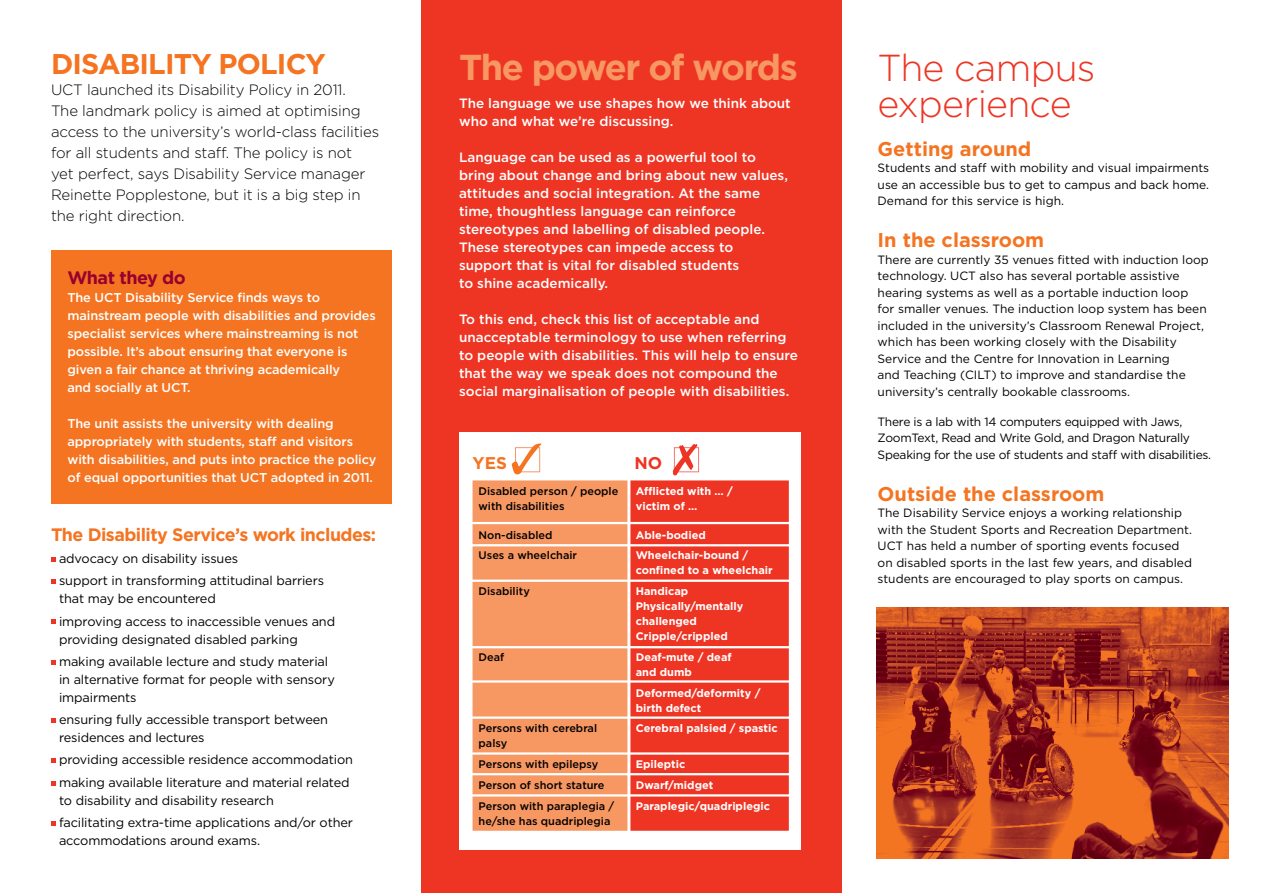
<style>
.page{position:relative;width:1263px;height:893px;background:#fff}
.page>*{position:absolute;margin:0;border:0;box-sizing:border-box;transform-origin:0 0}
.t1{font:300 37.5px/36px "Gotham";letter-spacing:-.02em;color:#ee3524}
.t2{font:700 36px "Gotham";letter-spacing:-.055em;color:#f79762}
.t3{font:700 28.5px "Gotham";letter-spacing:-.03em;color:#f47421}
.t4{font:700 19.95px "Gotham";color:#f47421}
.t5{font:700 18px "Gotham";letter-spacing:-.03em;color:#f47421}
.t6{font:700 18px "Gotham";color:#98002e}
.t7{font:700 16.95px "Gotham";color:#f47421}
.t8{font:700 16.95px "Gotham";color:#ee3524}
.t9{font:300 15px/21px "Gotham";letter-spacing:-.01em;color:#000}
.t10{font:500 13.5px/18px "Gotham";color:#fff}
.t11{font:12.75px/22.2px "Gotham";letter-spacing:-.01em;color:#000}
.t12{font:500 12.75px/18px "Gotham";letter-spacing:-.01em;color:#fff}
.t13{font:12px/16.5px "Gotham";color:#000}
.t14{font:12px/16.5px "Gotham";letter-spacing:-.02em;color:#000}
.t15{font:700 10.95px/15px "Gotham";color:#fff}
.t16{font:500 10.95px/15px "Gotham";color:#000}
</style>
<div class="page">
<div style="left:421px;top:0;width:421px;height:893px;background:#ee3524"></div>
<img style="left:876px;top:608px;width:352px;height:251px">
<div style="left:459px;top:432px;width:342px;height:418px;background:#fff"></div>
<div style="left:51px;top:251px;width:341px;height:253px;background:#f47421"></div>
<div style="left:472px;top:480px;width:155px;height:42px;background:#f79762"></div>
<div style="left:630px;top:480px;width:159px;height:351px;background:#ee3524"></div>
<div style="left:472px;top:524px;width:155px;height:307px;background:#f79762"></div>
<div style="left:630px;top:648px;width:159px;height:146px;background:#ee3524"></div>
<svg style="left:51px;top:557px;width:4px;height:5px"></svg>
<svg style="left:51px;top:579px;width:4px;height:5px"></svg>
<svg style="left:51px;top:620px;width:4px;height:4px"></svg>
<svg style="left:51px;top:660px;width:4px;height:4px"></svg>
<svg style="left:51px;top:718px;width:4px;height:5px"></svg>
<svg style="left:51px;top:758px;width:4px;height:5px"></svg>
<svg style="left:51px;top:781px;width:4px;height:4px"></svg>
<svg style="left:51px;top:821px;width:4px;height:4px"></svg>
<div style="left:674px;top:447px;width:25px;height:25px;border:1px solid #f3776f"></div>
<svg style="left:512px;top:443px;width:29px;height:31px"></svg>
<svg style="left:673px;top:444px;width:24px;height:31px"></svg>
<hr style="left:468px;top:522px;width:329px;height:2px;background:#fff">
<hr style="left:470px;top:580px;width:328px;height:2px;background:#fff">
<hr style="left:468px;top:544px;width:329px;height:2px;background:#fff">
<hr style="left:470px;top:646px;width:328px;height:2px;background:#fff">
<hr style="left:470px;top:680px;width:329px;height:3px;background:#fff">
<hr style="left:468px;top:716px;width:329px;height:3px;background:#fff">
<hr style="left:469px;top:752px;width:328px;height:3px;background:#fff">
<hr style="left:468px;top:773px;width:329px;height:2px;background:#fff">
<hr style="left:468px;top:794px;width:329px;height:3px;background:#fff">
<h3 class="t3" style="left:51px;top:45px;width:276px">Disability Policy</h3>
<p class="t9" style="left:51px;top:79px;width:330px">UCT launched its Disability Policy in 2011.<br>The landmark policy is aimed at optimising access to the university’s world-class facilities for all students and staff. The policy is not<br>yet perfect, says Disability Service manager Reinette Popplestone, but it is a big step in the right direction.</p>
<h3 class="t6" style="left:68px;top:266px;width:120px">What they do</h3>
<p class="t12" style="left:68px;top:289px;width:310px">The UCT Disability Service finds ways to mainstream people with disabilities and provides specialist services where mainstreaming is not possible. It’s about ensuring that everyone is given a fair chance at thriving academically<br>and socially at UCT.</p>
<p class="t12" style="left:68px;top:415px;width:310px">The unit assists the university with dealing appropriately with students, staff and visitors with disabilities, and puts into practice the policy of equal opportunities that UCT adopted in 2011.</p>
<h3 class="t5" style="left:51px;top:523px;width:327px">The Disability Service’s work includes:</h3>
<p class="t11" style="left:59px;top:547px;width:267px">advocacy on disability issues<br>support in transforming attitudinal barriers</p>
<p class="t11" style="left:59px;top:588px;width:278px">that may be encountered<br>improving access to inaccessible venues and</p>
<p class="t11" style="left:59px;top:628px;width:271px">providing designated disabled parking making available lecture and study material</p>
<p class="t11" style="left:59px;top:670px;width:277px;line-height:18px">in alternative format for people with sensory impairments</p>
<p class="t11" style="left:59px;top:710px;width:270px;line-height:18px">ensuring fully accessible transport between residences and lectures</p>
<p class="t11" style="left:59px;top:749px;width:295px">providing accessible residence accommodation making available literature and material related</p>
<p class="t11" style="left:59px;top:789px;width:296px">to disability and disability research<br>facilitating extra-time applications and/or other</p>
<p class="t11" style="left:59px;top:829px;width:203px">accommodations around exams.</p>
<h2 class="t2" style="left:459px;top:43px;width:340px">The power of words</h2>
<p class="t10" style="left:459px;top:94px;width:333px">The language we use shapes how we think about who and what we’re discussing.</p>
<p class="t10" style="left:459px;top:148px;width:330px">Language can be used as a powerful tool to bring about change and bring about new values, attitudes and social integration. At the same time, thoughtless language can reinforce stereotypes and labelling of disabled people.<br>These stereotypes can impede access to support that is vital for disabled students<br>to shine academically.</p>
<p class="t10" style="left:459px;top:310px;width:340px">To this end, check this list of acceptable and unacceptable terminology to use when referring to people with disabilities. This will help to ensure that the way we speak does not compound the social marginalisation of people with disabilities.</p>
<h3 class="t7" style="left:472px;top:452px;width:36px">YE S</h3>
<h3 class="t8" style="left:635px;top:452px;width:14px">NO</h3>
<p class="t16" style="left:478px;top:484px;width:141px">Disabled person / people with disabilities</p>
<p class="t15" style="left:636px;top:484px;width:99px">Afflicted with … / victim of …</p>
<p class="t16" style="left:478px;top:527px;width:75px">Non-disabled</p>
<p class="t15" style="left:636px;top:527px;width:71px">Able-bodied</p>
<p class="t16" style="left:478px;top:548px;width:100px">Uses a wheelchair</p>
<p class="t15" style="left:636px;top:548px;width:139px">Wheelchair-bound / confined to a wheelchair</p>
<p class="t16" style="left:478px;top:584px;width:53px">Disability</p>
<p class="t15" style="left:636px;top:584px;width:109px">Handicap<br>Physically/mentally challenged<br>Cripple/crippled</p>
<p class="t16" style="left:478px;top:649px;width:27px">Deaf</p>
<p class="t15" style="left:636px;top:649px;width:97px">Deaf-mute / deaf and dumb</p>
<p class="t15" style="left:636px;top:685px;width:126px">Deformed/deformity / birth defect</p>
<p class="t16" style="left:478px;top:721px;width:120px">Persons with cerebral palsy</p>
<p class="t15" style="left:636px;top:721px;width:143px">Cerebral palsied / spastic</p>
<p class="t16" style="left:478px;top:757px;width:121px">Persons with epilepsy</p>
<p class="t15" style="left:636px;top:757px;width:51px">Epileptic</p>
<p class="t16" style="left:478px;top:777px;width:128px">Person of short stature</p>
<p class="t15" style="left:636px;top:777px;width:79px">Dwarf/midget</p>
<p class="t16" style="left:478px;top:798px;width:137px">Person with paraplegia / he/she has quadriplegia</p>
<p class="t15" style="left:636px;top:798px;width:136px">Paraplegic/quadriplegic</p>
<h1 class="t1" style="left:878px;top:49px;width:219px">The campus experience</h1>
<h3 class="t4" style="left:878px;top:135px;width:155px">Getting around</h3>
<p class="t13" style="left:878px;top:159px;width:333px;text-align:justify">Students and staff with mobility and visual impairments use an accessible bus to get to campus and back home.<br>Demand for this service is high.</p>
<h3 class="t4" style="left:878px;top:227px;width:168px">I n the classroom</h3>
<p class="t13" style="left:878px;top:251px;width:333px">There are currently 35 venues fitted with induction loop technology. UCT also has several portable assistive hearing systems as well as a portable induction loop<br>for smaller venues. The induction loop system has been included in the university’s Classroom Renewal Project, which has been working closely with the Disability Service and the Centre for Innovation in Learning<br>and Teaching (CILT) to improve and standardise the university’s centrally bookable classrooms.</p>
<p class="t14" style="left:878px;top:413px;width:335px">There is a lab with 14 computers equipped with Jaws,<br>ZoomText, Read and Write Gold, and Dragon Naturally<br>Speaking for the use of students and staff with disabilities.</p>
<h3 class="t4" style="left:878px;top:480px;width:228px">Outside the classroom</h3>
<p class="t13" style="left:878px;top:504px;width:316px">The Disability Service enjoys a working relationship with the Student Sports and Recreation Department.<br>UCT has held a number of sporting events focused on disabled sports in the last few years, and disabled students are encouraged to play sports on campus.</p>
</div>
